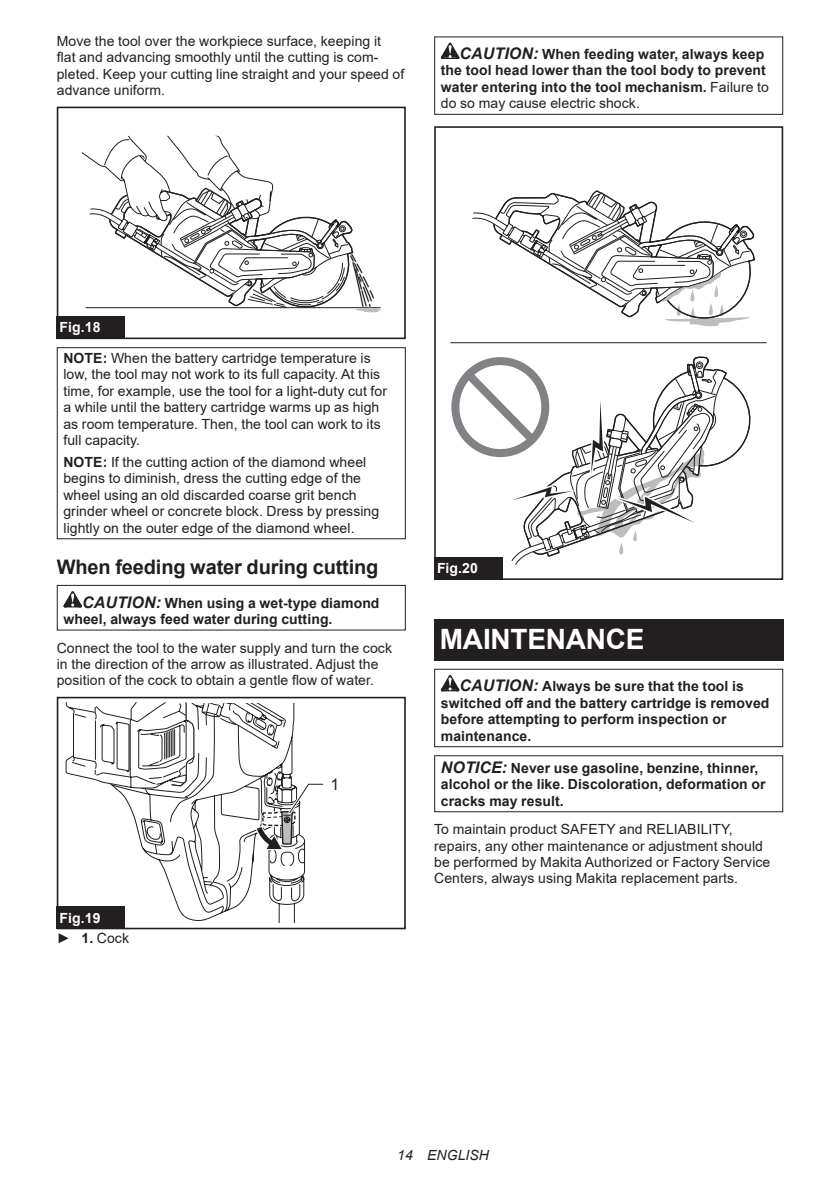
<style>
.page{position:relative;width:840px;height:1191px;background:#fff}
.page>*{position:absolute;margin:0;border:0;box-sizing:border-box;transform-origin:0 0}
.t1{font:700 28px "Arial";letter-spacing:-.01em;color:#fff}
.t2{font:700 20px "Arial";letter-spacing:-.01em;color:#231f20}
.t3{font:16px "Arial";color:#231f20}
.t4{font:14px/16.4px "Arial";letter-spacing:.005em;color:#231f20}
.t5{font:700 14px/16.4px "Arial";letter-spacing:.005em;color:#231f20}
.t6{font:700 14px/20.2px "Arial";letter-spacing:.005em;color:#fff}
.t7{font:italic 14px "Arial";letter-spacing:.005em;color:#231f20}
.s1{font-style:italic;font-size:16px}
.s2{font-weight:400}
.s3{font-weight:700;color:#fff}
.s4{font-weight:700}
.s5{font-weight:400;color:#231f20}
.s6{color:#231f20}
</style>
<div class="page">
<svg style="left:82px;top:136px;width:298px;height:177px"></svg>
<div style="left:57px;top:311px;width:73px;height:28px;background:#fff"></div>
<div style="left:57px;top:107px;width:348px;height:232px;border:2px solid #231f20"></div>
<div style="left:57px;top:316px;width:68px;height:23px;background:#231f20"></div>
<div style="left:57px;top:347px;width:348px;height:192px;border:1px solid #231f20"></div>
<svg style="left:63px;top:591px;width:19px;height:16px"></svg>
<div style="left:57px;top:585px;width:348px;height:45px;border:1px solid #231f20"></div>
<div style="left:57px;top:697px;width:348px;height:232px;border:2px solid #231f20"></div>
<svg style="left:65px;top:702px;width:259px;height:220px"></svg>
<div style="left:57px;top:906px;width:68px;height:23px;background:#231f20"></div>
<svg style="left:440px;top:43px;width:19px;height:16px"></svg>
<div style="left:434px;top:36px;width:348px;height:79px;border:1px solid #231f20"></div>
<svg style="left:523px;top:326px;width:230px;height:18px"></svg>
<svg style="left:726px;top:372px;width:25px;height:89px"></svg>
<svg style="left:472px;top:190px;width:283px;height:136px"></svg>
<svg style="left:451px;top:356px;width:275px;height:209px"></svg>
<hr style="left:450px;top:342px;width:315px;height:1px;background:#231f20">
<div style="left:434px;top:551px;width:73px;height:29px;background:#fff"></div>
<div style="left:434px;top:126px;width:348px;height:454px;border:2px solid #231f20"></div>
<div style="left:434px;top:557px;width:68px;height:23px;background:#231f20"></div>
<div style="left:434px;top:619px;width:348px;height:41px;background:#231f20"></div>
<svg style="left:440px;top:675px;width:19px;height:16px"></svg>
<div style="left:434px;top:669px;width:348px;height:78px;border:1px solid #231f20"></div>
<div style="left:434px;top:755px;width:348px;height:57px;border:1px solid #231f20"></div>
<p class="t4" style="left:57px;top:33px;width:349px">Move the tool over the workpiece surface, keeping it<br>flat and advancing smoothly until the cutting is com&shy;pleted. Keep your cutting line straight and your speed of advance uniform.</p>
<p class="t5" style="left:440px;top:46px;width:329px;text-indent:19px"><span class="s1">CAUTION:</span> When feeding water, always keep the tool head lower than the tool body to prevent water entering into the tool mechanism. <span class="s2">Failure to do so may cause electric shock.</span></p>
<p class="t4" style="left:60px;top:312px;width:312px;line-height:30.6px"><span class="s3">Fig.18<br></span><span class="s4">NOTE:</span> When the battery cartridge temperature is</p>
<p class="t4" style="left:63px;top:366px;width:325px">low, the tool may not work to its full capacity. At this time, for example, use the tool for a light-duty cut for a while until the battery cartridge warms up as high as room temperature. Then, the tool can work to its full capacity.</p>
<p class="t4" style="left:63px;top:454px;width:317px"><span class="s4">NOTE:</span> If the cutting action of the diamond wheel begins to diminish, dress the cutting edge of the wheel using an old discarded coarse grit bench grinder wheel or concrete block. Dress by pressing lightly on the outer edge of the diamond wheel.</p>
<h2 class="t2" style="left:57px;top:553px;width:323px">When feeding water during cutting</h2>
<p class="t5" style="left:63px;top:594px;width:317px;text-indent:19px"><span class="s1">CAUTION:</span> When using a wet-type diamond wheel, always feed water during cutting.</p>
<p class="t4" style="left:57px;top:639px;width:336px">Connect the tool to the water supply and turn the cock in the direction of the arrow as illustrated. Adjust the position of the cock to obtain a gentle flow of water.</p>
<p class="t6" style="left:57px;top:907px;width:74px">Fig.19<br><span class="s5">►</span> <span class="s6">1.</span> <span class="s5">Cock</span></p>
<p class="t3" style="left:330px;top:773px;width:10px">1</p>
<p class="t6" style="left:437px;top:558px;width:42px">Fig.20</p>
<h1 class="t1" style="left:439px;top:620px;width:206px">MAINTENANCE</h1>
<p class="t5" style="left:440px;top:678px;width:330px;text-indent:19px"><span class="s1">CAUTION:</span> Always be sure that the tool is switched off and the battery cartridge is removed before attempting to perform inspection or maintenance.</p>
<p class="t5" style="left:440px;top:760px;width:326px"><span class="s1">NOTICE:</span> Never use gasoline, benzine, thinner, alcohol or the like. Discoloration, deformation or cracks may result.</p>
<p class="t4" style="left:434px;top:821px;width:337px">To maintain product SAFETY and RELIABILITY, repairs, any other maintenance or adjustment should be performed by Makita Authorized or Factory Service Centers, always using Makita replacement parts.</p>
<p class="t7" style="left:397px;top:1146px;width:93px">14 ENGLISH</p>
</div>
